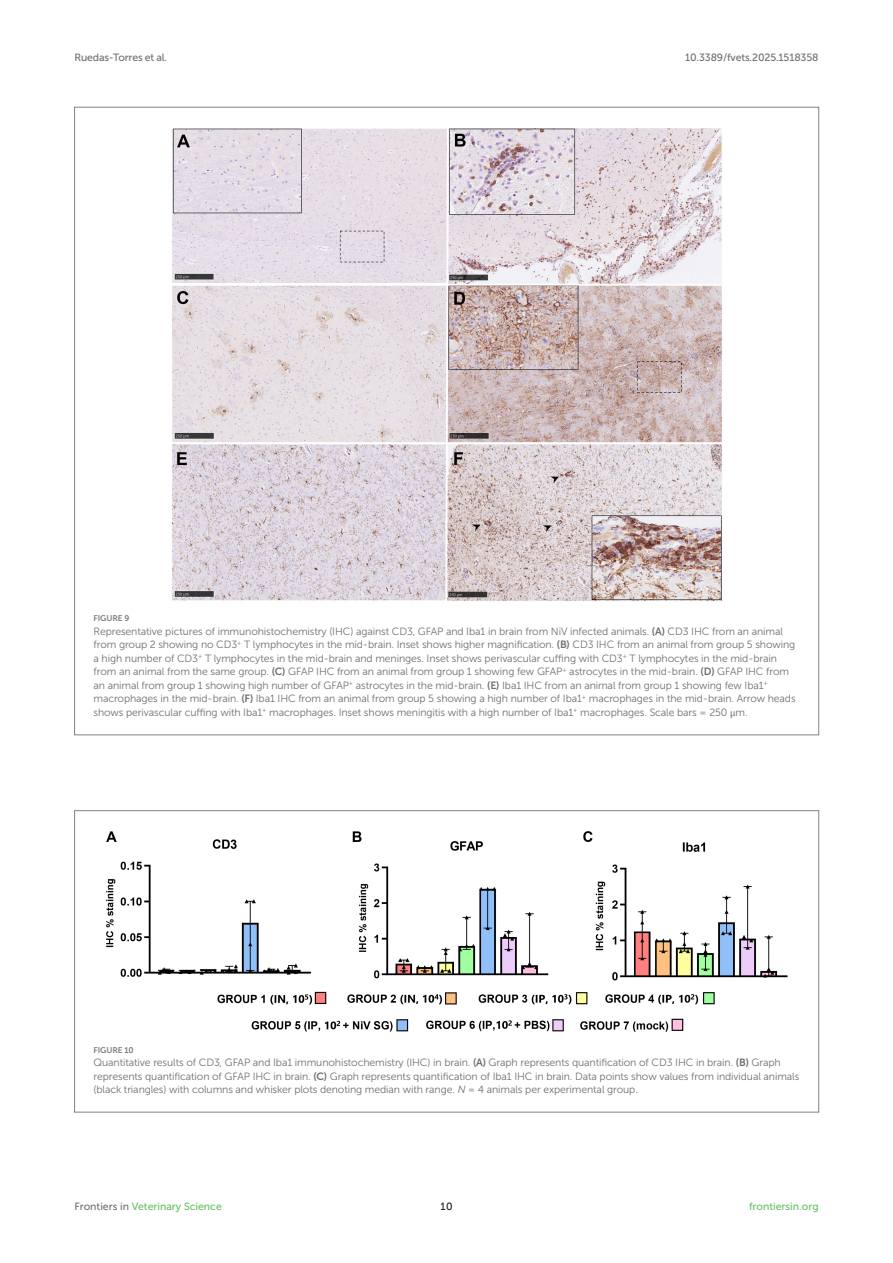
<style>
.page{position:relative;width:893px;height:1263px;background:#fff}
.page>*{position:absolute;margin:0;border:0;box-sizing:border-box;transform-origin:0 0}
.FIG_LEG{font:10.5px/13.5px "Museo Sans 300";letter-spacing:-.01em;color:#706f70}
.t1{font:10.5px "Museo Sans 500";letter-spacing:-.015em;color:#706f70}
.t2{font:10.5px "Museo Sans 500";color:#65c161}
.t3{font:10.5px "Museo Sans 500";color:#1b1c1b}
.FIG_HD{font:8.25px "Museo Sans 700";letter-spacing:-.01em;color:#7e7f7f}
.s1{font-family:"Museo Sans 700"}
.s2{font-family:"STIX General"}
.s3{font-style:italic}
.s4{color:#706f70}
</style>
<div class="page">
<img style="left:172px;top:128px;width:550px;height:473px">
<img style="left:106px;top:831px;width:682px;height:201px">
<p class="t1" style="left:74px;top:52px;width:94px">Ruedas-Torres et al.</p>
<p class="t1" style="left:685px;top:52px;width:135px">10.3389/fvets.2025.1518358</p>
<p class="FIG_HD" style="left:94px;top:614px;width:37px">FIGURE 9</p>
<p class="FIG_LEG" style="left:94px;top:625px;width:704px">Representative pictures of immunohistochemistry (IHC) against CD3, GFAP and Iba1 in brain from NiV infected animals. <span class="s1">(A)</span> CD3 IHC from an animal from group 2 showing no CD3<sup>+</sup> T lymphocytes in the mid-brain. Inset shows higher magnification. <span class="s1">(B)</span> CD3 IHC from an animal from group 5 showing a high number of CD3<sup>+</sup> T lymphocytes in the mid-brain and meninges. Inset shows perivascular cuffing with CD3<sup>+</sup> T lymphocytes in the mid-brain from an animal from the same group. <span class="s1">(C)</span> GFAP IHC from an animal from group 1 showing few GFAP<sup>+</sup> astrocytes in the mid-brain. <span class="s1">(D)</span> GFAP IHC from an animal from group 1 showing high number of GFAP<sup>+</sup> astrocytes in the mid-brain. <span class="s1">(E)</span> Iba1 IHC from an animal from group 1 showing few Iba1<sup>+ </sup>macrophages in the mid-brain. <span class="s1">(F)</span> Iba1 IHC from an animal from group 5 showing a high number of Iba1<sup>+</sup> macrophages in the mid-brain. Arrow heads shows perivascular cuffing with Iba1<sup>+</sup> macrophages. Inset shows meningitis with a high number of Iba1<sup>+</sup> macrophages. Scale bars = 250 <span class="s2">μ</span>m.</p>
<p class="FIG_HD" style="left:94px;top:1045px;width:42px">FIGURE 10</p>
<p class="FIG_LEG" style="left:94px;top:1056px;width:707px">Quantitative results of CD3, GFAP and Iba1 immunohistochemistry (IHC) in brain. <span class="s1">(A)</span> Graph represents quantification of CD3 IHC in brain. <span class="s1">(B)</span> Graph represents quantification of GFAP IHC in brain. <span class="s1">(C)</span> Graph represents quantification of Iba1 IHC in brain. Data points show values from individual animals (black triangles) with columns and whisker plots denoting median with range. <span class="s3">N</span> = 4 animals per experimental group.</p>
<p class="t2" style="left:74px;top:1200px;width:149px"><span class="s4">Frontiers in</span> Veterinary Science</p>
<p class="t3" style="left:440px;top:1200px;width:14px">10</p>
<p class="t2" style="left:749px;top:1200px;width:71px">frontiersin.org</p>
</div>
